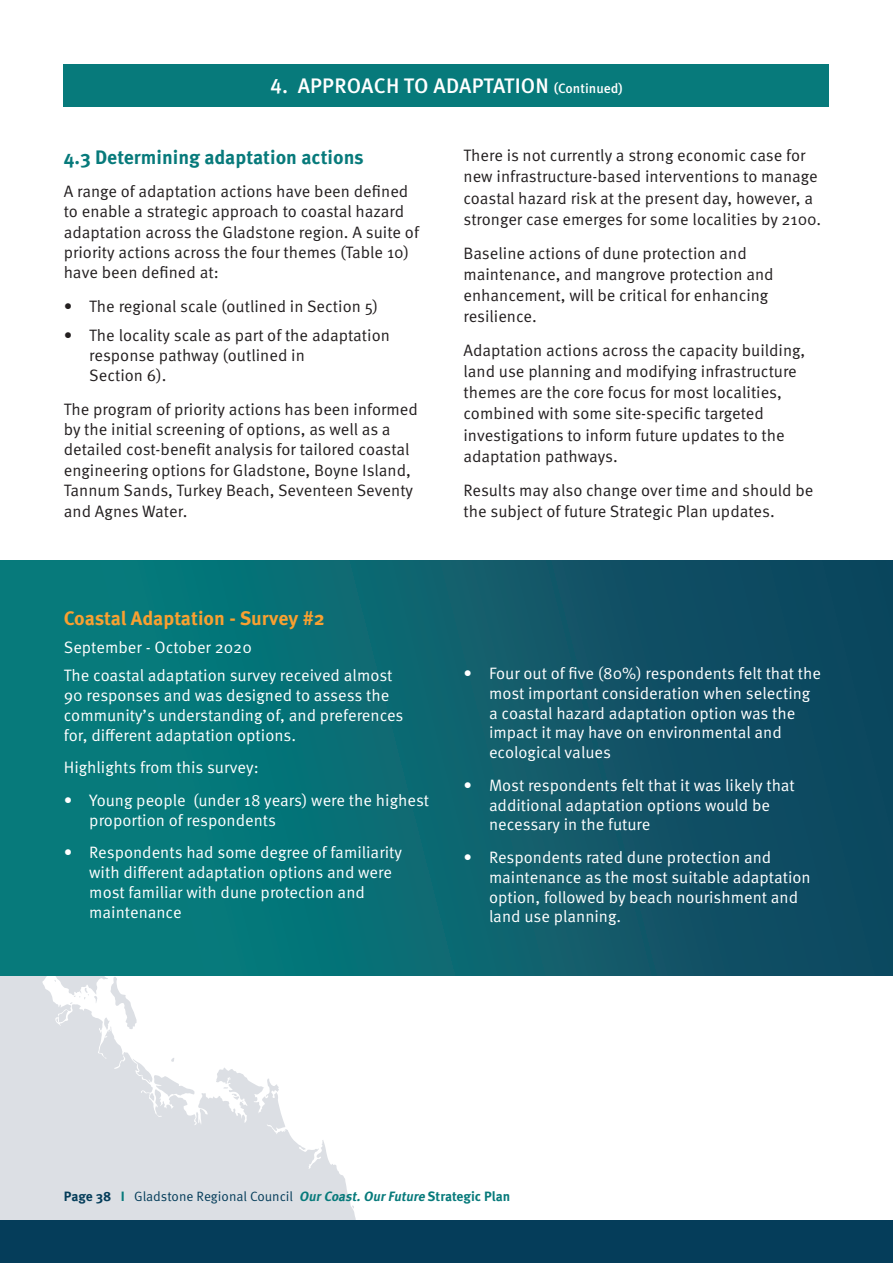
<style>
.page{position:relative;width:893px;height:1263px;background:#fff}
.page>*{position:absolute;margin:0;border:0;box-sizing:border-box;transform-origin:0 0}
.t1{font:500 21px "Meta Pro";letter-spacing:.01em;color:#fff}
.t2{font:700 19.5px "Meta Pro";color:#077a7b}
.t3{font:700 19.5px "Meta Pro";letter-spacing:-.005em;color:#f9a030}
.t4{font:16.5px/21.1px "Meta Pro";color:#231f20}
.t5{font:16.5px/19.8px "Meta Pro";color:#fff}
.t6{font:13.5px "Meta Pro";letter-spacing:-.005em;color:#053d5a}
.s1{font-size:13.5px}
.s2{font-weight:700}
.s3{font-weight:700;color:#077a7b}
.s4{font-weight:700;font-style:italic;color:#077a7b}
</style>
<div class="page">
<svg style="left:0;top:976px;width:356px;height:244px;fill:#dcdfe4"></svg>
<div style="left:0;top:1220px;width:893px;height:43px;background:#053d5a"></div>
<div style="left:64px;top:64px;width:765px;height:42px;background:#077a7b"></div>
<hr style="left:892px;top:398px;width:1px;height:865px;background:#dae4e4">
<hr style="left:892px;top:1220px;width:1px;height:43px;background:#053d5a">
<div style="left:0;top:561px;width:893px;height:415px;background:linear-gradient(to right,#068381,#11445e)"></div>
<hr style="left:892px;top:361px;width:1px;height:43px;background:#077a7b">
<p class="t1" style="left:270px;top:72px;width:354px">4. APPROACH TO ADAPTATION <span class="s1">(Continued)</span></p>
<p class="t2" style="left:64px;top:144px;width:302px">4.3 Determining adaptation actions</p>
<p class="t4" style="left:64px;top:181px;width:357px;line-height:20.4px">A range of adaptation actions have been defined to enable a strategic approach to coastal hazard adaptation across the Gladstone region. A suite of priority actions across the four themes (Table 10) have been defined at:</p>
<p class="t4" style="left:64px;top:296px;width:316px">• The regional scale (outlined in Section 5)</p>
<p class="t4" style="left:89px;top:325px;width:302px;line-height:20.4px;text-indent:-26px">• The locality scale as part of the adaptation response pathway (outlined in<br>Section 6).</p>
<p class="t4" style="left:64px;top:399px;width:356px;line-height:20.4px">The program of priority actions has been informed by the initial screening of options, as well as a detailed cost-benefit analysis for tailored coastal engineering options for Gladstone, Boyne Island, Tannum Sands, Turkey Beach, Seventeen Seventy and Agnes Water.</p>
<p class="t4" style="left:463px;top:146px;width:359px">There is not currently a strong economic case for new infrastructure-based interventions to manage coastal hazard risk at the present day, however, a stronger case emerges for some localities by 2100.</p>
<p class="t4" style="left:463px;top:243px;width:312px">Baseline actions of dune protection and maintenance, and mangrove protection and enhancement, will be critical for enhancing resilience.</p>
<p class="t4" style="left:463px;top:340px;width:343px">Adaptation actions across the capacity building, land use planning and modifying infrastructure themes are the core focus for most localities, combined with some site-specific targeted investigations to inform future updates to the adaptation pathways.</p>
<p class="t4" style="left:463px;top:480px;width:351px">Results may also change over time and should be the subject of future Strategic Plan updates.</p>
<p class="t3" style="left:64px;top:605px;width:263px">Coastal Adaptation - Survey #2</p>
<p class="t5" style="left:64px;top:634px;width:330px;line-height:28.3px">September - October 2020<br>The coastal adaptation survey received almost</p>
<p class="t5" style="left:64px;top:686px;width:341px">90 responses and was designed to assess the community’s understanding of, and preferences for, different adaptation options.</p>
<p class="t5" style="left:64px;top:758px;width:196px">Highlights from this survey:</p>
<p class="t5" style="left:89px;top:791px;width:341px;text-indent:-26px">• Young people (under 18 years) were the highest proportion of respondents</p>
<p class="t5" style="left:89px;top:843px;width:314px;text-indent:-26px">• Respondents had some degree of familiarity with different adaptation options and were most familiar with dune protection and maintenance</p>
<p class="t5" style="left:489px;top:664px;width:334px;text-indent:-26px">• Four out of five (80%) respondents felt that the most important consideration when selecting a coastal hazard adaptation option was the impact it may have on environmental and ecological values</p>
<p class="t5" style="left:489px;top:776px;width:307px;text-indent:-26px">• Most respondents felt that it was likely that additional adaptation options would be necessary in the future</p>
<p class="t5" style="left:489px;top:848px;width:323px;text-indent:-26px">• Respondents rated dune protection and maintenance as the most suitable adaptation option, followed by beach nourishment and land use planning.</p>
<p class="t6" style="left:64px;top:1188px;width:448px"><span class="s2">Page 38</span> <span class="s3">I</span> Gladstone Regional Council <span class="s4">OurCoast.OurFuture</span> <span class="s3">Strategic Plan</span></p>
</div>
